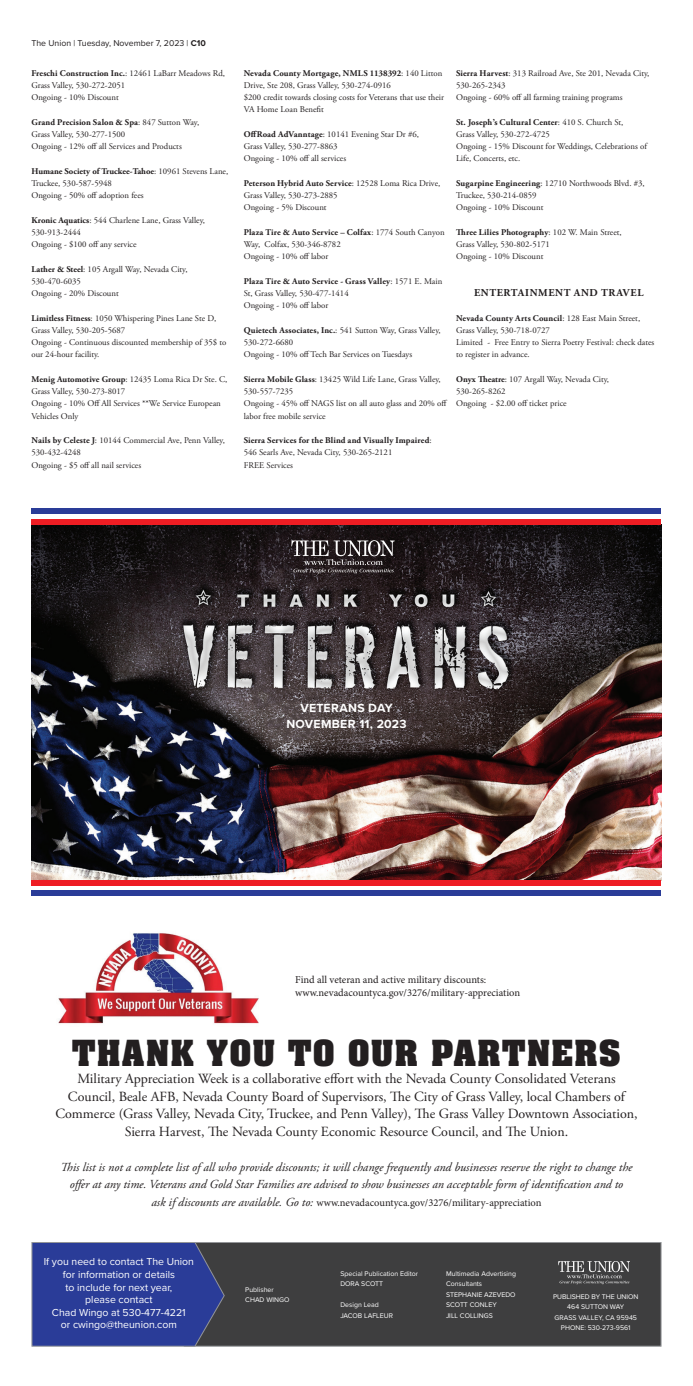
<style>
.page{position:relative;width:693px;height:1386px;background:#fff}
.page>*{position:absolute;margin:0;border:0;box-sizing:border-box;transform-origin:0 0}
.t1{font:700 30.62px "Aachen Std";letter-spacing:.045em;color:#231f20}
.t2{font:14px "Adobe Garamond Pro";color:#231f20}
.t3{font:italic 12.25px/17.5px "Adobe Garamond Pro";color:#231f20;text-align:center}
.t4{font:700 12.25px "Proxima Nova";letter-spacing:.02em;color:#fff}
.t5{font:10.5px "Minion Pro";color:#231f20}
.t6{font:10.5px "Proxima Nova";color:#fff}
.t7{font:700 10.5px "Adobe Garamond Pro";letter-spacing:.06em;color:#231f20}
.t8{font:8.75px/12.2px "Adobe Garamond Pro";color:#231f20}
.t9{font:700 8.75px/12.2px "Adobe Garamond Pro";letter-spacing:.015em;color:#231f20}
.t10{font:8.75px "Proxima Nova";color:#231f20}
.t11{font:7px/10.5px "Proxima Nova";color:#fff}
.s1{font-weight:700}
.s2{font-weight:400}
.s3{font-family:"Adobe Garamond Pro";font-style:italic;font-size:12.25px}
</style>
<div class="page">
<div style="left:184px;top:1242px;width:478px;height:105px;background:#3e3e3f;border:1px solid #939598"></div>
<svg style="left:31px;top:1242px;width:194px;height:105px;background:#2f3f91"></svg>
<img style="left:58px;top:933px;width:201px;height:91px">
<svg style="left:558px;top:1261px;width:72px;height:23px"></svg>
<img style="left:32px;top:524px;width:630px;height:356px">
<svg style="left:291px;top:540px;width:104px;height:34px;background:#4c4547"></svg>
<div style="left:32px;top:509px;width:630px;height:5px;background:#2a3c98"></div>
<div style="left:32px;top:890px;width:630px;height:6px;background:#2a3c98"></div>
<div style="left:32px;top:519px;width:630px;height:5px;background:#ee1d23"></div>
<div style="left:32px;top:880px;width:630px;height:6px;background:#ee1d23"></div>
<p class="t10" style="left:32px;top:37px;width:176px">The Union | Tuesday, November 7, 2023 | <span class="s1">C10</span></p>
<p class="t8" style="left:32px;top:67px;width:195px"><span class="s1">Freschi Construction Inc.</span>: 12461 LaBarr Meadows Rd,<br>Grass Valley, 530-272-2051</p>
<p class="t8" style="left:32px;top:92px;width:89px">Ongoing - 10% Discount</p>
<p class="t8" style="left:32px;top:116px;width:169px"><span class="s1">Grand Precision Salon &amp; Spa</span>: 847 Sutton Way,<br>Grass Valley, 530-277-1500</p>
<p class="t8" style="left:32px;top:141px;width:152px">Ongoing - 12% off all Services and Products</p>
<p class="t8" style="left:32px;top:165px;width:198px"><span class="s1">Humane Society of Truckee-Tahoe</span>: 10961 Stevens Lane,<br>Truckee, 530-587-5948</p>
<p class="t8" style="left:32px;top:190px;width:114px">Ongoing - 50% off adoption fees</p>
<p class="t8" style="left:32px;top:214px;width:175px"><span class="s1">Kronic Aquatics</span>: 544 Charlene Lane, Grass Valley,<br>530-913-2444</p>
<p class="t8" style="left:32px;top:239px;width:107px">Ongoing - $100 off any service</p>
<p class="t8" style="left:32px;top:263px;width:158px"><span class="s1">Lather &amp; Steel</span>: 105 Argall Way, Nevada City,<br>530-470-6035</p>
<p class="t8" style="left:32px;top:288px;width:89px">Ongoing - 20% Discount</p>
<p class="t8" style="left:32px;top:312px;width:186px"><span class="s1">Limitless Fitness</span>: 1050 Whispering Pines Lane Ste D,<br>Grass Valley, 530-205-5687</p>
<p class="t8" style="left:32px;top:337px;width:196px">Ongoing - Continuous discounted membership of 35$ to our 24-hour facility.</p>
<p class="t8" style="left:32px;top:373px;width:197px"><span class="s1">Menig Automotive Group</span>: 12435 Loma Rica Dr Ste. C,<br>Grass Valley, 530-273-8017</p>
<p class="t8" style="left:32px;top:398px;width:191px">Ongoing - 10% Off All Services **We Service European<br>Vehicles Only</p>
<p class="t8" style="left:32px;top:435px;width:195px"><span class="s1">Nails by Celeste J</span>: 10144 Commercial Ave, Penn Valley,<br>530-432-4248</p>
<p class="t8" style="left:32px;top:459px;width:111px">Ongoing - $5 off all nail services</p>
<p class="t8" style="left:244px;top:67px;width:200px"><span class="s1">Nevada County Mortgage, NMLS 1138392</span>: 140 Litton<br>Drive, Ste 208, Grass Valley, 530-274-0916</p>
<p class="t8" style="left:244px;top:92px;width:202px">$200 credit towards closing costs for Veterans that use their<br>VA Home Loan Benefit</p>
<p class="t8" style="left:244px;top:128px;width:177px"><span class="s1">OffRoad AdVanntage</span>: 10141 Evening Star Dr #6,<br>Grass Valley, 530-277-8863</p>
<p class="t8" style="left:244px;top:153px;width:104px">Ongoing - 10% off all services</p>
<p class="t8" style="left:244px;top:177px;width:198px"><span class="s1">Peterson Hybrid Auto Service</span>: 12528 Loma Rica Drive,<br>Grass Valley, 530-273-2885</p>
<p class="t8" style="left:244px;top:202px;width:84px">Ongoing - 5% Discount</p>
<p class="t8" style="left:244px;top:226px;width:202px"><span class="s1">Plaza Tire &amp; Auto Service – Colfax</span>: 1774 South Canyon<br>Way, Colfax, 530-346-8782</p>
<p class="t8" style="left:244px;top:251px;width:86px">Ongoing - 10% off labor</p>
<p class="t8" style="left:244px;top:275px;width:200px"><span class="s1">Plaza Tire &amp; Auto Service - Grass Valley</span>: 1571 E. Main<br>St, Grass Valley, 530-477-1414</p>
<p class="t8" style="left:244px;top:300px;width:86px">Ongoing - 10% off labor</p>
<p class="t8" style="left:244px;top:324px;width:198px"><span class="s1">Quietech Associates, Inc.</span>: 541 Sutton Way, Grass Valley,<br>530-272-6680</p>
<p class="t8" style="left:244px;top:349px;width:170px">Ongoing - 10% off Tech Bar Services on Tuesdays</p>
<p class="t8" style="left:244px;top:373px;width:198px"><span class="s1">Sierra Mobile Glass</span>: 13425 Wild Life Lane, Grass Valley,<br>530-557-7235</p>
<p class="t8" style="left:244px;top:398px;width:205px">Ongoing - 45% off NAGS list on all auto glass and 20% off labor free mobile service</p>
<p class="t9" style="left:244px;top:434px;width:189px">Sierra Services for the Blind and Visually Impaired<span class="s2">:<br>546 Searls Ave, Nevada City, 530-265-2121</span></p>
<p class="t8" style="left:244px;top:459px;width:51px">FREE Services</p>
<p class="t8" style="left:456px;top:67px;width:195px"><span class="s1">Sierra Harvest</span>: 313 Railroad Ave, Ste 201, Nevada City,<br>530-265-2343</p>
<p class="t8" style="left:456px;top:92px;width:168px">Ongoing - 60% off all farming training programs</p>
<p class="t8" style="left:456px;top:116px;width:169px"><span class="s1">St. Joseph’s Cultural Center</span>: 410 S. Church St,<br>Grass Valley, 530-272-4725</p>
<p class="t8" style="left:456px;top:141px;width:192px">Ongoing - 15% Discount for Weddings, Celebrations of<br>Life, Concerts, etc.</p>
<p class="t8" style="left:456px;top:177px;width:190px"><span class="s1">Sugarpine Engineering</span>: 12710 Northwoods Blvd. #3,<br>Truckee, 530-214-0859</p>
<p class="t8" style="left:456px;top:202px;width:89px">Ongoing - 10% Discount</p>
<p class="t8" style="left:456px;top:226px;width:167px"><span class="s1">Three Lilies Photography</span>: 102 W. Main Street,<br>Grass Valley, 530-802-5171</p>
<p class="t8" style="left:456px;top:251px;width:89px">Ongoing - 10% Discount</p>
<p class="t7" style="left:474px;top:287px;width:171px">ENTERTAINMENT AND TRAVEL</p>
<p class="t8" style="left:456px;top:312px;width:186px"><span class="s1">Nevada County Arts Council</span>: 128 East Main Street,<br>Grass Valley, 530-718-0727</p>
<p class="t8" style="left:456px;top:337px;width:200px">Limited - Free Entry to Sierra Poetry Festival: check dates to register in advance.</p>
<p class="t8" style="left:456px;top:373px;width:154px"><span class="s1">Onyx Theatre</span>: 107 Argall Way, Nevada City,<br>530-265-8262</p>
<p class="t8" style="left:456px;top:398px;width:112px">Ongoing - $2.00 off ticket price</p>
<p class="t4" style="left:300px;top:699px;width:94px">VETERANS DAY</p>
<p class="t4" style="left:286px;top:715px;width:122px">NOVEMBER 11, 2023</p>
<p class="t5" style="left:295px;top:973px;width:193px">Find all veteran and active military discounts:</p>
<p class="t5" style="left:295px;top:985px;width:227px">www.nevadacountyca.gov/3276/military-appreciation</p>
<p class="t1" style="left:72px;top:1031px;width:550px">THANK YOU TO OUR PARTNERS</p>
<p class="t2" style="left:77px;top:1070px;width:540px">Military Appreciation Week is a collaborative effort with the Nevada County Consolidated Veterans</p>
<p class="t2" style="left:68px;top:1088px;width:559px">Council, Beale AFB, Nevada County Board of Supervisors, The City of Grass Valley, local Chambers of</p>
<p class="t2" style="left:55px;top:1105px;width:584px">Commerce (Grass Valley, Nevada City, Truckee, and Penn Valley), The Grass Valley Downtown Association,</p>
<p class="t2" style="left:125px;top:1123px;width:445px">Sierra Harvest, The Nevada County Economic Resource Council, and The Union.</p>
<p class="t3" style="left:61px;top:1158px;width:573px">This list is not a complete list of all who provide discounts; it will change frequently and businesses reserve the right to change the offer at any time. Veterans and Gold Star Families are advised to show businesses an acceptable form of identification and to</p>
<p class="t5" style="left:151px;top:1195px;width:392px"><span class="s3">ask if discounts are available. Go to:</span> www.nevadacountyca.gov/3276/military-appreciation</p>
<p class="t6" style="left:44px;top:1254px;width:152px">If you need to contact The Union</p>
<p class="t6" style="left:63px;top:1267px;width:114px">for information or details</p>
<p class="t6" style="left:65px;top:1279px;width:108px">to include for next year,</p>
<p class="t6" style="left:85px;top:1292px;width:69px">please contact</p>
<p class="t6" style="left:52px;top:1305px;width:135px">Chad Wingo at 530-477-4221</p>
<p class="t6" style="left:61px;top:1317px;width:118px">or cwingo@theunion.com</p>
<p class="t11" style="left:245px;top:1284px;width:30px">Publisher</p>
<p class="t11" style="left:245px;top:1294px;width:46px">CHAD WINGO</p>
<p class="t11" style="left:340px;top:1268px;width:79px">Special Publication Editor</p>
<p class="t11" style="left:340px;top:1278px;width:44px">DORA SCOTT</p>
<p class="t11" style="left:340px;top:1299px;width:54px">Design Lead<br>JACOB LAFLEUR</p>
<p class="t11" style="left:446px;top:1268px;width:72px">Multimedia Advertising<br>Consultants</p>
<p class="t11" style="left:446px;top:1289px;width:71px">STEPHANIE AZEVEDO</p>
<p class="t11" style="left:446px;top:1299px;width:52px">SCOTT CONLEY</p>
<p class="t11" style="left:446px;top:1310px;width:48px">JILL COLLINGS</p>
<p class="t11" style="left:553px;top:1291px;width:87px">PUBLISHED BY THE UNION</p>
<p class="t11" style="left:567px;top:1301px;width:59px">464 SUTTON WAY</p>
<p class="t11" style="left:555px;top:1312px;width:84px">GRASS VALLEY, CA 95945</p>
<p class="t11" style="left:561px;top:1322px;width:71px">PHONE: 530-273-9561</p>
</div>
